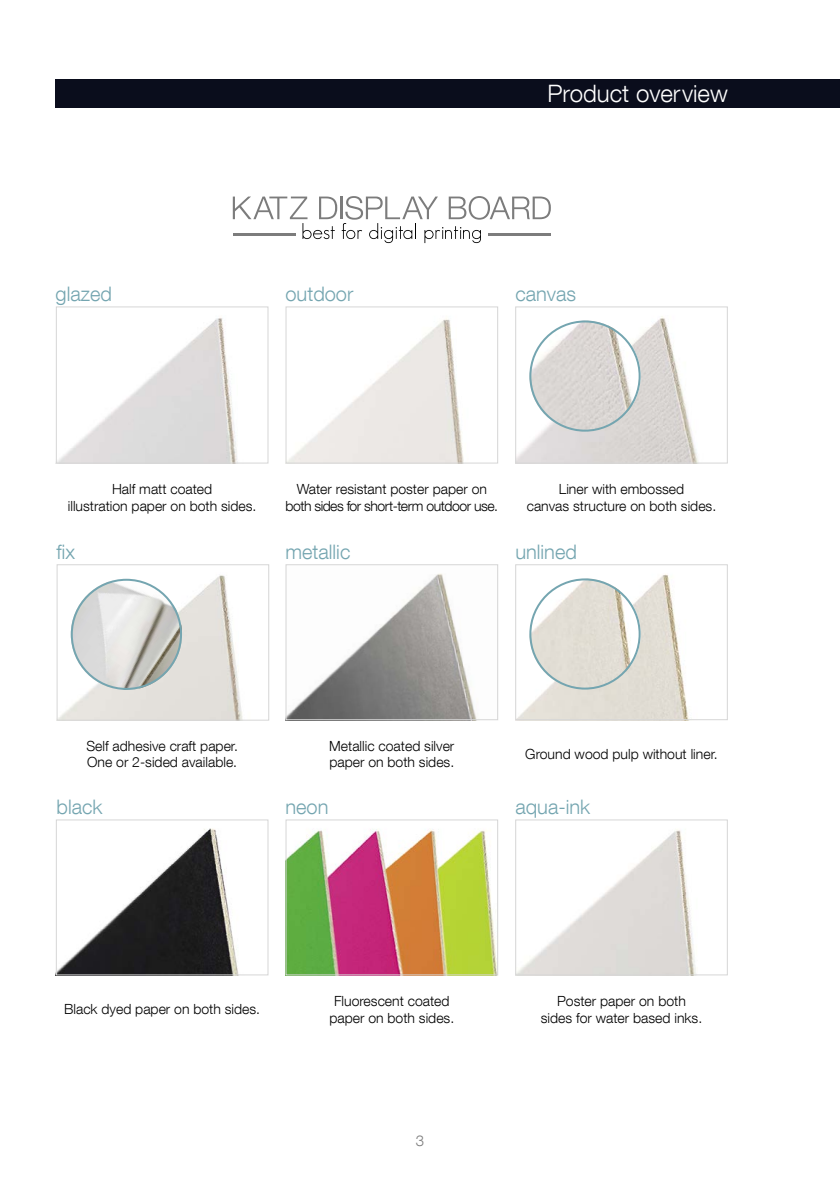
<style>
.page{position:relative;width:840px;height:1191px;background:#fff}
.page>*{position:absolute;margin:0;border:0;box-sizing:border-box;transform-origin:0 0}
.t1{font:300 24px "Helvetica Neue LT Com";color:#fff}
.t2{font:300 20px "Helvetica Neue LT Com";color:#74a5b0}
.t3{font:300 15px "Helvetica Neue LT Com";color:#7c7c7c}
.t4{font:300 14px/16.8px "Helvetica Neue LT Com";color:#000;text-align:center}
</style>
<div class="page">
<img style="left:518px;top:574px;width:171px;height:144px">
<div style="left:515px;top:564px;width:212px;height:156px;border:1px solid #d6d6d6"></div>
<img style="left:288px;top:319px;width:176px;height:142px">
<div style="left:285px;top:306px;width:213px;height:157px;border:1px solid #d6d6d6"></div>
<img style="left:58px;top:828px;width:180px;height:145px">
<div style="left:56px;top:819px;width:212px;height:156px;border:1px solid #d6d6d6"></div>
<img style="left:287px;top:829px;width:209px;height:144px">
<div style="left:285px;top:819px;width:213px;height:156px;border:1px solid #d6d6d6"></div>
<img style="left:58px;top:318px;width:179px;height:143px">
<div style="left:56px;top:306px;width:212px;height:157px;border:1px solid #d6d6d6"></div>
<div style="left:56px;top:79px;width:783px;height:29px;background:#0a0d1c"></div>
<img style="left:529px;top:578px;width:111px;height:111px;border-radius:56px">
<div style="left:529px;top:578px;width:111px;height:111px;border:2px solid #74a5b0;border-radius:50%"></div>
<img style="left:517px;top:316px;width:181px;height:145px">
<div style="left:515px;top:306px;width:212px;height:157px;border:1px solid #d6d6d6"></div>
<img style="left:529px;top:320px;width:111px;height:111px;border-radius:56px">
<div style="left:529px;top:320px;width:111px;height:111px;border:2px solid #74a5b0;border-radius:50%"></div>
<img style="left:59px;top:575px;width:184px;height:143px">
<div style="left:57px;top:564px;width:212px;height:156px;border:1px solid #d6d6d6"></div>
<img style="left:71px;top:579px;width:111px;height:111px;border-radius:56px">
<div style="left:71px;top:579px;width:111px;height:111px;border:2px solid #74a5b0;border-radius:50%"></div>
<img style="left:287px;top:573px;width:190px;height:145px">
<div style="left:285px;top:564px;width:213px;height:156px;border:1px solid #d6d6d6"></div>
<img style="left:517px;top:830px;width:179px;height:143px">
<div style="left:515px;top:819px;width:212px;height:156px;border:1px solid #d6d6d6"></div>
<svg style="left:233px;top:196px;width:317px;height:47px"></svg>
<hr style="left:488px;top:233px;width:62px;height:3px;background:#7c7c7c">
<hr style="left:233px;top:233px;width:62px;height:3px;background:#7c7c7c">
<h1 class="t1" style="left:547px;top:79px;width:182px">Product overview</h1>
<h2 class="t2" style="left:56px;top:281px;width:58px">glazed</h2>
<h2 class="t2" style="left:285px;top:281px;width:69px">outdoor</h2>
<h2 class="t2" style="left:515px;top:281px;width:62px">canvas</h2>
<p class="t4" style="left:68px;top:480px;width:190px">Half matt coated<br>illustration paper on both sides.</p>
<p class="t4" style="left:285px;top:480px;width:214px">Water resistant poster paper on both sides for short-term outdoor use.</p>
<p class="t4" style="left:526px;top:480px;width:191px">Liner with embossed<br>canvas structure on both sides.</p>
<h2 class="t2" style="left:57px;top:539px;width:20px">fix</h2>
<h2 class="t2" style="left:285px;top:539px;width:66px">metallic</h2>
<h2 class="t2" style="left:515px;top:539px;width:63px">unlined</h2>
<p class="t4" style="left:86px;top:737px;width:153px;text-align:left">Self adhesive craft paper.<br>One or 2-sided available.</p>
<p class="t4" style="left:329px;top:737px;width:126px;text-align:left">Metallic coated silver paper on both sides.</p>
<p class="t4" style="left:525px;top:745px;width:194px">Ground wood pulp without liner.</p>
<h2 class="t2" style="left:57px;top:794px;width:48px">black</h2>
<h2 class="t2" style="left:285px;top:794px;width:44px">neon</h2>
<h2 class="t2" style="left:515px;top:794px;width:76px">aqua-ink</h2>
<p class="t4" style="left:64px;top:1000px;width:197px">Black dyed paper on both sides.</p>
<p class="t4" style="left:329px;top:992px;width:126px">Fluorescent coated paper on both sides.</p>
<p class="t4" style="left:540px;top:992px;width:163px">Poster paper on both sides for water based inks.</p>
<p class="t3" style="left:415px;top:1131px;width:10px">3</p>
</div>
